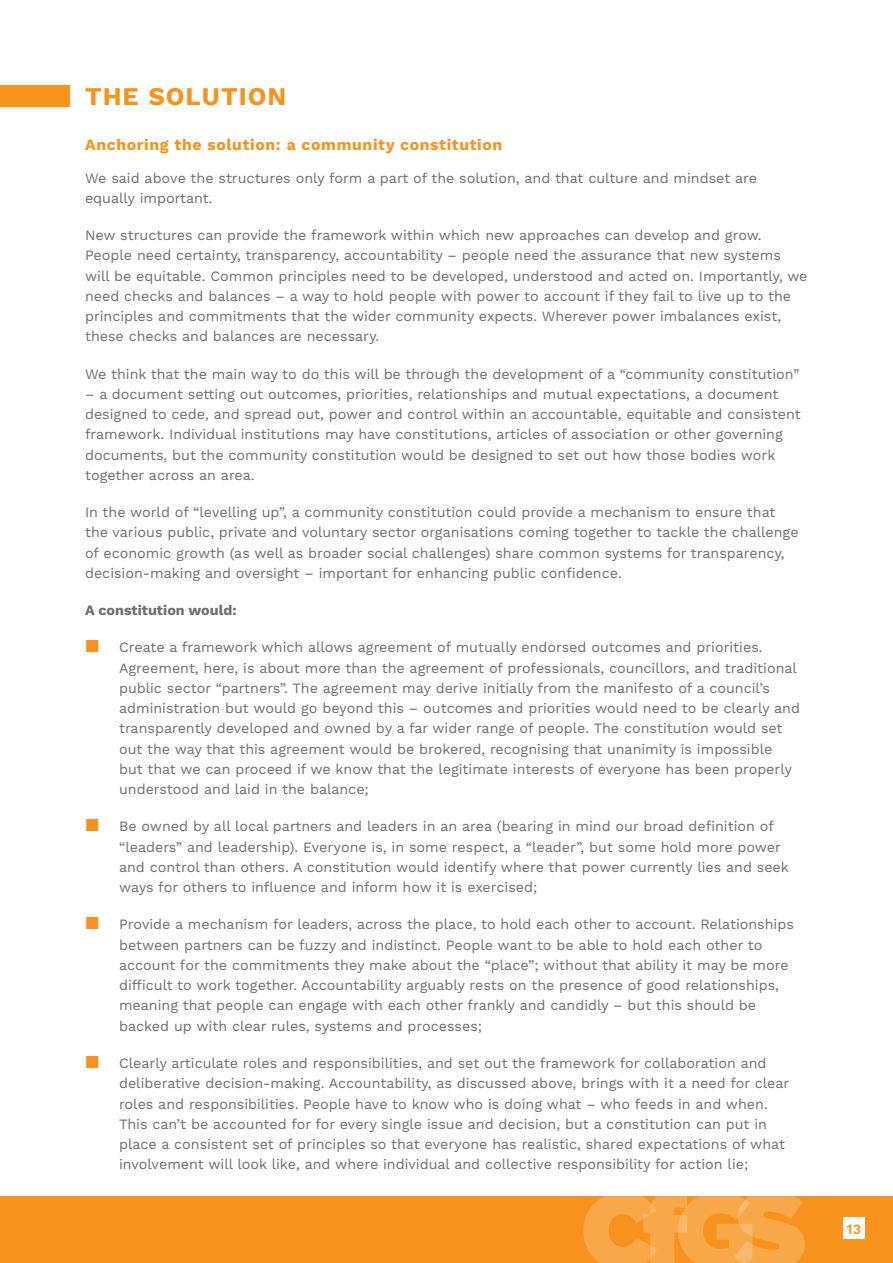
<style>
.page{position:relative;width:893px;height:1263px;background:#fff}
.page>*{position:absolute;margin:0;border:0;box-sizing:border-box;transform-origin:0 0}
.t1{font:700 25.5px "Work Sans";letter-spacing:.04em;color:#f7931d}
.t2{font:700 15.75px "Work Sans";letter-spacing:.04em;color:#f7931d}
.t3{font:14.25px/20.2px "Work Sans";color:#6c6d70}
.t4{font:700 14.25px "Work Sans";color:#6c6d70}
.t5{font:600 14.25px "Work Sans";color:#f7931d}
.s1{font-size:24px;color:#f7931d}
</style>
<div class="page">
<div style="left:0;top:1196px;width:893px;height:67px;background:#f7931d"></div>
<div style="left:844px;top:1218px;width:21px;height:21px;background:#fff"></div>
<svg style="left:583px;top:1196px;width:222px;height:67px"></svg>
<div style="left:0;top:85px;width:69px;height:21px;background:#f7931d"></div>
<h1 class="t1" style="left:85px;top:82px;width:203px">THE SOLUTION</h1>
<p class="t2" style="left:85px;top:135px;width:419px">Anchoring the solution: a community constitution</p>
<p class="t3" style="left:85px;top:168px;width:673px">We said above the structures only form a part of the solution, and that culture and mindset are equally important.</p>
<p class="t3" style="left:85px;top:226px;width:724px">New structures can provide the framework within which new approaches can develop and grow.<br>People need certainty, transparency, accountability – people need the assurance that new systems will be equitable. Common principles need to be developed, understood and acted on. Importantly, we need checks and balances – a way to hold people with power to account if they fail to live up to the principles and commitments that the wider community expects. Wherever power imbalances exist, these checks and balances are necessary.</p>
<p class="t3" style="left:85px;top:364px;width:716px">We think that the main way to do this will be through the development of a “community constitution”</p>
<p class="t3" style="left:85px;top:384px;width:717px">– a document setting out outcomes, priorities, relationships and mutual expectations, a document designed to cede, and spread out, power and control within an accountable, equitable and consistent framework. Individual institutions may have constitutions, articles of association or other governing documents, but the community constitution would be designed to set out how those bodies work together across an area.</p>
<p class="t3" style="left:85px;top:503px;width:715px">In the world of “levelling up”, a community constitution could provide a mechanism to ensure that the various public, private and voluntary sector organisations coming together to tackle the challenge of economic growth (as well as broader social challenges) share common systems for transparency, decision-making and oversight – important for enhancing public confidence.</p>
<p class="t4" style="left:85px;top:602px;width:153px">A constitution would:</p>
<p class="t3" style="left:119px;top:638px;width:682px;text-indent:-34px"><span class="s1">▪</span> Create a framework which allows agreement of mutually endorsed outcomes and priorities.<br>Agreement, here, is about more than the agreement of professionals, councillors, and traditional public sector “partners”. The agreement may derive initially from the manifesto of a council’s administration but would go beyond this – outcomes and priorities would need to be clearly and transparently developed and owned by a far wider range of people. The constitution would set out the way that this agreement would be brokered, recognising that unanimity is impossible<br>but that we can proceed if we know that the legitimate interests of everyone has been properly understood and laid in the balance;</p>
<p class="t3" style="left:119px;top:817px;width:671px;text-indent:-34px"><span class="s1">▪</span> Be owned by all local partners and leaders in an area (bearing in mind our broad definition of “leaders” and leadership). Everyone is, in some respect, a “leader”, but some hold more power and control than others. A constitution would identify where that power currently lies and seek ways for others to influence and inform how it is exercised;</p>
<p class="t3" style="left:119px;top:915px;width:676px;text-indent:-34px"><span class="s1">▪</span> Provide a mechanism for leaders, across the place, to hold each other to account. Relationships between partners can be fuzzy and indistinct. People want to be able to hold each other to account for the commitments they make about the “place”; without that ability it may be more difficult to work together. Accountability arguably rests on the presence of good relationships, meaning that people can engage with each other frankly and candidly – but this should be backed up with clear rules, systems and processes;</p>
<p class="t3" style="left:119px;top:1054px;width:672px;text-indent:-34px"><span class="s1">▪</span> Clearly articulate roles and responsibilities, and set out the framework for collaboration and deliberative decision-making. Accountability, as discussed above, brings with it a need for clear roles and responsibilities. People have to know who is doing what – who feeds in and when.<br>This can’t be accounted for for every single issue and decision, but a constitution can put in place a consistent set of principles so that everyone has realistic, shared expectations of what involvement will look like, and where individual and collective responsibility for action lie;</p>
<p class="t5" style="left:847px;top:1221px;width:16px">13</p>
</div>
